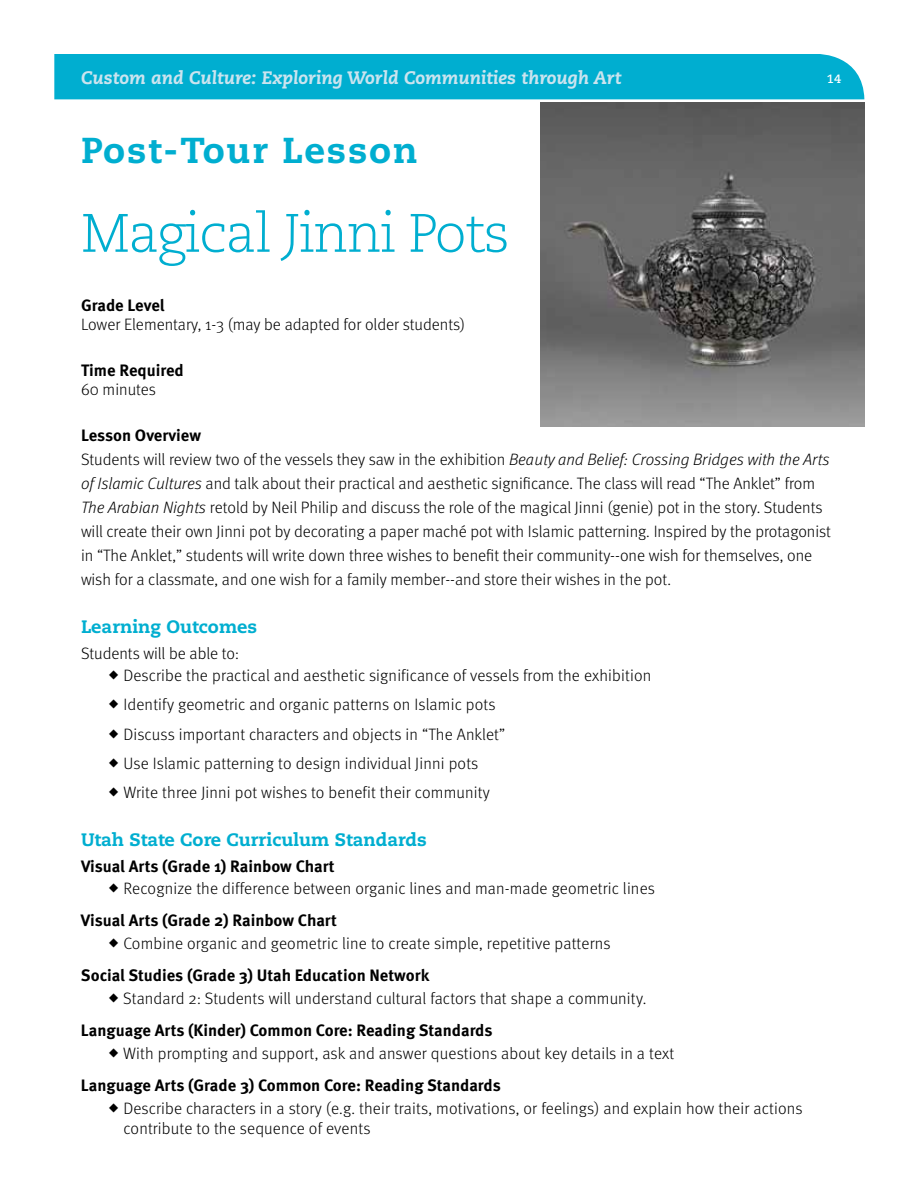
<style>
.page{position:relative;width:918px;height:1188px;background:#fff}
.page>*{position:absolute;margin:0;border:0;box-sizing:border-box;transform-origin:0 0}
.t1{font:300 54px "Caecilia LT Std";letter-spacing:-.03em;color:#00aed0}
.t2{font:800 36px "Caecilia LT Std";letter-spacing:.05em;color:#00aed0}
.t3{font:italic 800 18px "Caecilia LT Std";color:#cbe4ef}
.t4{font:800 18px "Caecilia LT Std";color:#00aed0}
.t5{font:300 16.5px/24px "Meta OT";color:#000}
.t6{font:700 16.5px "Meta OT";color:#000}
.t7{font:700 12px "Caecilia LT Std";color:#fff}
.s1{font-weight:700}
.s2{font-style:italic}
</style>
<div class="page">
<div style="left:54px;top:54px;width:810px;height:45px;background:#00aed0"></div>
<img style="left:541px;top:102px;width:324px;height:324px">
<p class="t3" style="left:81px;top:67px;width:542px">Custom and Culture: Exploring World Communities through Art</p>
<p class="t7" style="left:827px;top:72px;width:16px">14</p>
<h2 class="t2" style="left:81px;top:128px;width:338px">Post-Tour Lesson</h2>
<h1 class="t1" style="left:81px;top:203px;width:430px">Magical Jinni Pots</h1>
<p class="t6" style="left:81px;top:296px;width:85px">Grade Level</p>
<p class="t5" style="left:81px;top:313px;width:386px">Lower Elementary, 1-3 (may be adapted for older students)</p>
<p class="t6" style="left:81px;top:361px;width:104px">Time Required</p>
<p class="t5" style="left:81px;top:378px;width:76px">60 minutes</p>
<p class="t5" style="left:81px;top:424px;width:751px"><span class="s1">Lesson Overview<br></span>Students will review two of the vessels they saw in the exhibition <span class="s2">Beauty and Belief: Crossing Bridges with the Arts of Islamic Cultures</span> and talk about their practical and aesthetic significance. The class will read “The Anklet” from <span class="s2">The Arabian Nights</span> retold by Neil Philip and discuss the role of the magical Jinni (genie) pot in the story. Students will create their own Jinni pot by decorating a paper maché pot with Islamic patterning. Inspired by the protagonist in “The Anklet,” students will write down three wishes to benefit their community--one wish for themselves, one wish for a classmate, and one wish for a family member--and store their wishes in the pot.</p>
<p class="t4" style="left:81px;top:615px;width:178px">Learning Outcomes</p>
<p class="t5" style="left:124px;top:642px;width:529px;line-height:22.5px;text-indent:-43px">Students will be able to:<br>Describe the practical and aesthetic significance of vessels from the exhibition</p>
<p class="t5" style="left:123px;top:690px;width:383px;line-height:29.2px">Identify geometric and organic patterns on Islamic pots Discuss important characters and objects in “The Anklet” Use Islamic patterning to design individual Jinni pots Write three Jinni pot wishes to benefit their community</p>
<p class="t4" style="left:81px;top:828px;width:347px">Utah State Core Curriculum Standards</p>
<p class="t6" style="left:81px;top:856px;width:255px">Visual Arts (Grade 1) Rainbow Chart</p>
<p class="t5" style="left:124px;top:877px;width:533px">Recognize the difference between organic lines and man-made geometric lines</p>
<p class="t6" style="left:81px;top:911px;width:257px">Visual Arts (Grade 2) Rainbow Chart</p>
<p class="t5" style="left:124px;top:932px;width:488px">Combine organic and geometric line to create simple, repetitive patterns</p>
<p class="t6" style="left:81px;top:966px;width:350px">Social Studies (Grade 3) Utah Education Network</p>
<p class="t5" style="left:123px;top:987px;width:523px">Standard 2: Students will understand cultural factors that shape a community.</p>
<p class="t6" style="left:81px;top:1021px;width:413px">Language Arts (Kinder) Common Core: Reading Standards</p>
<p class="t5" style="left:123px;top:1042px;width:553px">With prompting and support, ask and answer questions about key details in a text</p>
<p class="t6" style="left:81px;top:1076px;width:421px">Language Arts (Grade 3) Common Core: Reading Standards</p>
<p class="t5" style="left:123px;top:1099px;width:681px;line-height:19.8px">Describe characters in a story (e.g. their traits, motivations, or feelings) and explain how their actions contribute to the sequence of events</p>
</div>
